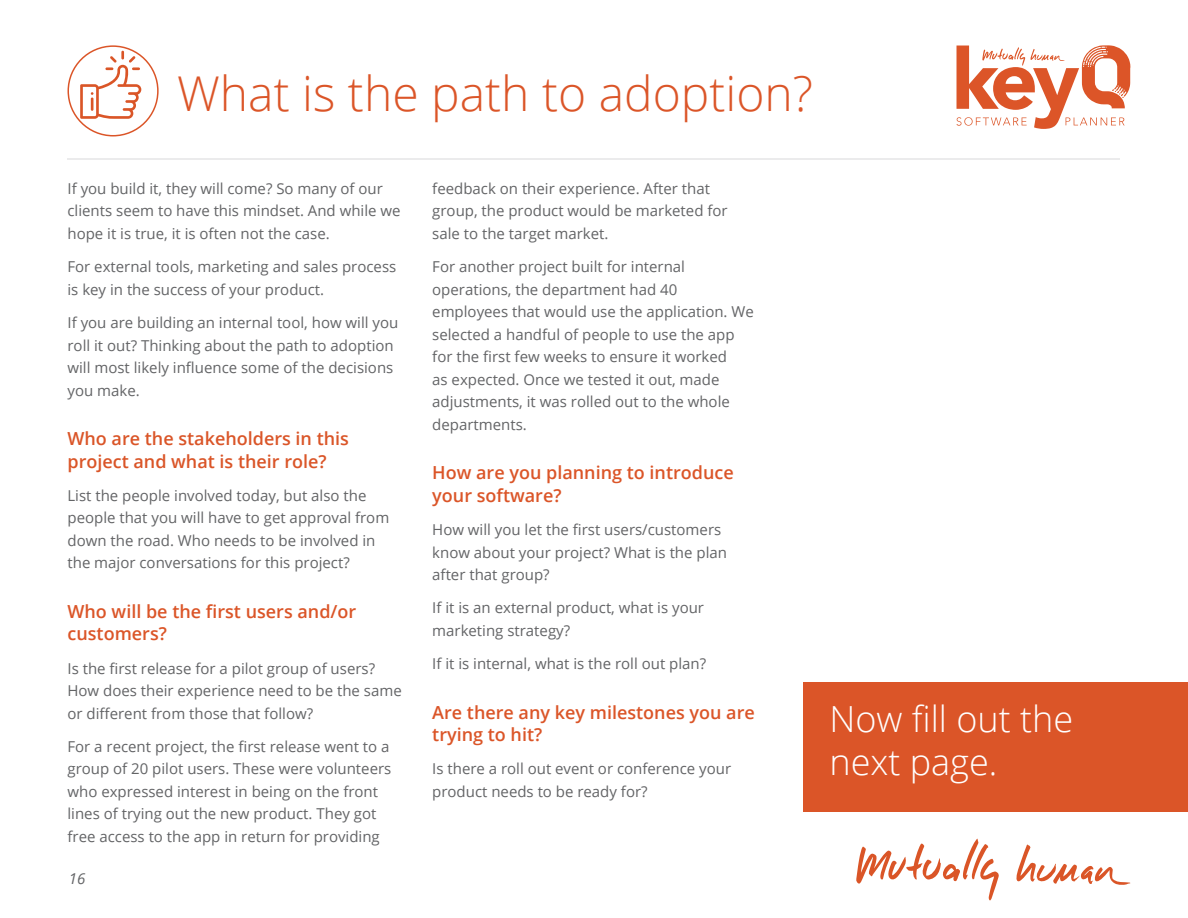
<style>
.page{position:relative;width:1188px;height:918px;background:#fff}
.page>*{position:absolute;margin:0;border:0;box-sizing:border-box;transform-origin:0 0}
.t1{font:300 48px "Open Sans";color:#db5528}
.t2{font:300 36px/43.2px "Open Sans";color:#fff}
.t3{font:600 18px/22.5px "Open Sans";color:#db5528}
.t4{font:600 18px/22.5px "Open Sans";color:#da5528}
.t5{font:15px/22.5px "Open Sans";color:#636466}
.t6{font:italic 15px "Open Sans";color:#636466}
</style>
<div class="page">
<svg style="left:856px;top:838px;width:143px;height:63px"></svg>
<svg style="left:1016px;top:844px;width:114px;height:41px"></svg>
<hr style="left:68px;top:158px;width:1052px;height:2px;background:#ebebec">
<div style="left:68px;top:45px;width:91px;height:92px;border:2px solid #db5528;border-radius:50%"></div>
<svg style="left:80px;top:51px;width:61px;height:68px"></svg>
<svg style="left:956px;top:45px;width:174px;height:84px"></svg>
<div style="left:804px;top:682px;width:384px;height:130px;background:#db5528"></div>
<h1 class="t1" style="left:177px;top:61px;width:637px">What is the path to adoption?</h1>
<p class="t5" style="left:68px;top:177px;width:335px">If you build it, they will come? So many of our clients seem to have this mindset. And while we hope it is true, it is often not the case.</p>
<p class="t5" style="left:68px;top:255px;width:330px">For external tools, marketing and sales process is key in the success of your product.</p>
<p class="t5" style="left:68px;top:311px;width:332px">If you are building an internal tool, how will you roll it out? Thinking about the path to adoption will most likely influence some of the decisions you make.</p>
<p class="t4" style="left:68px;top:427px;width:283px">Who are the stakeholders in this project and what is their role?</p>
<p class="t5" style="left:68px;top:484px;width:323px">List the people involved today, but also the people that you will have to get approval from down the road. Who needs to be involved in the major conversations for this project?</p>
<p class="t3" style="left:68px;top:600px;width:290px">Who will be the first users and/or customers?</p>
<p class="t5" style="left:68px;top:657px;width:336px">Is the first release for a pilot group of users?<br>How does their experience need to be the same or different from those that follow?</p>
<p class="t5" style="left:68px;top:735px;width:325px">For a recent project, the first release went to a group of 20 pilot users. These were volunteers who expressed interest in being on the front lines of trying out the new product. They got free access to the app in return for providing</p>
<p class="t6" style="left:69px;top:868px;width:18px">16</p>
<p class="t5" style="left:432px;top:177px;width:297px">feedback on their experience. After that group, the product would be marketed for sale to the target market.</p>
<p class="t5" style="left:432px;top:255px;width:323px">For another project built for internal operations, the department had 40 employees that would use the application. We selected a handful of people to use the app for the first few weeks to ensure it worked<br>as expected. Once we tested it out, made adjustments, it was rolled out to the whole departments.</p>
<p class="t3" style="left:432px;top:461px;width:303px">How are you planning to introduce your software?</p>
<p class="t5" style="left:432px;top:518px;width:296px">How will you let the first users/customers know about your project? What is the plan after that group?</p>
<p class="t5" style="left:432px;top:596px;width:273px">If it is an external product, what is your marketing strategy?</p>
<p class="t5" style="left:432px;top:652px;width:275px">If it is internal, what is the roll out plan?</p>
<p class="t3" style="left:432px;top:701px;width:324px">Are there any key milestones you are trying to hit?</p>
<p class="t5" style="left:432px;top:757px;width:300px">Is there a roll out event or conference your product needs to be ready for?</p>
<h2 class="t2" style="left:829px;top:696px;width:245px">Now fill out the next page.</h2>
</div>
